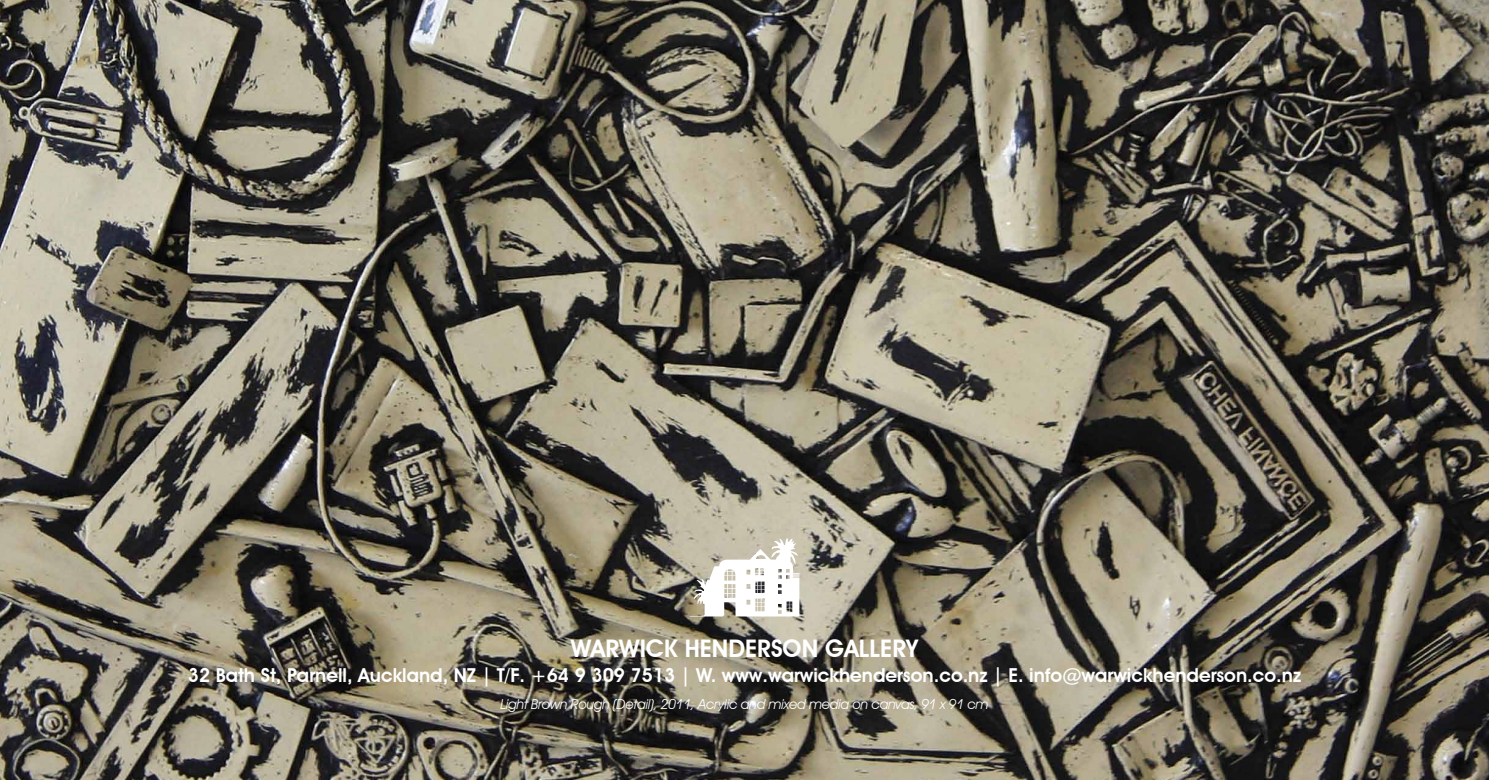
<style>
.page{position:relative;width:1489px;height:780px;background:#fff}
.page>*{position:absolute;margin:0;border:0;box-sizing:border-box;transform-origin:0 0}
.t1{font:600 24.25px "Avant Garde IT Cby BT";color:#fff}
.t2{font:600 19.25px "Avant Garde IT Cby BT";color:#fff}
.t3{font:italic 13.75px "Avant Garde IT Cby BT";letter-spacing:-.02em;color:#fff}
</style>
<div class="page">
<img style="left:0;top:0;width:1488px;height:780px">
<svg style="left:689px;top:538px;width:110px;height:78px"></svg>
<p class="t1" style="left:571px;top:633px;width:349px">WARWICK HENDERSON GALLERY</p>
<p class="t2" style="left:188px;top:663px;width:1114px">32 Bath St, Parnell, Auckland, NZ | T/F. +64 9 309 7513 | W. www.warwickhenderson.co.nz | E. info@warwickhenderson.co.nz</p>
<p class="t3" style="left:500px;top:695px;width:489px">Light Brown Rough (Detail), 2011, Acrylic and mixed media on canvas, 91 x 91 cm</p>
</div>
